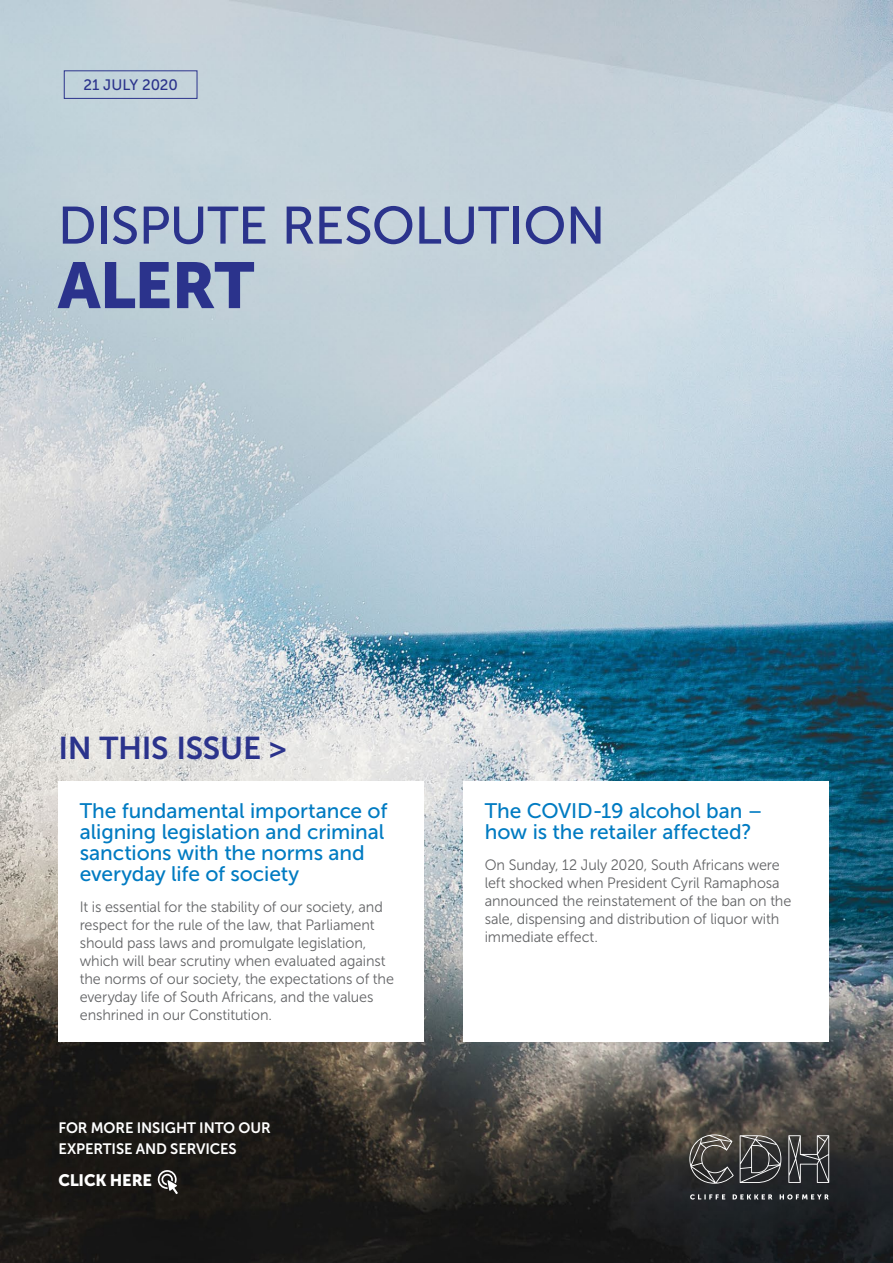
<style>
.page{position:relative;width:893px;height:1263px;background:#fff}
.page>*{position:absolute;margin:0;border:0;box-sizing:border-box;transform-origin:0 0}
.t1{font:64.5px "Museo Sans 900";letter-spacing:-.02em;color:#2b338c}
.t2{font:52.5px "Museo Sans 500";letter-spacing:-.01em;color:#2b338c}
.t3{font:31.5px "Museo Sans 700";letter-spacing:-.01em;color:#2b338c}
.t4{font:21px/21px "Museo Sans 500";letter-spacing:-.005em;color:#007bc2}
.t5{font:16.5px "Museo Sans 900";letter-spacing:-.02em;color:#fff}
.t6{font:15.15px "Museo Sans 500";letter-spacing:-.01em;color:#2b338c}
.t7{font:15px/18px "Museo Sans 300";letter-spacing:-.01em;color:#636466;scale:.96 1}
.t8{font:15px/21px "Museo Sans 700";letter-spacing:-.01em;color:#fff}
</style>
<div class="page">
<img style="left:0;top:0;width:893px;height:1263px">
<div style="left:59px;top:781px;width:365px;height:260px;background:#fff"></div>
<svg style="left:158px;top:1170px;width:20px;height:24px"></svg>
<svg style="left:690px;top:1194px;width:139px;height:5px"></svg>
<svg style="left:689px;top:1134px;width:45px;height:50px;background:#565450"></svg>
<svg style="left:740px;top:1135px;width:41px;height:48px;background:#515152"></svg>
<svg style="left:788px;top:1135px;width:41px;height:48px;background:#525354"></svg>
<div style="left:64px;top:70px;width:133px;height:29px;border:1px solid #2b338c"></div>
<div style="left:463px;top:781px;width:366px;height:260px;background:#fff"></div>
<p class="t6" style="left:83px;top:77px;width:96px">21 JULY 2020</p>
<h2 class="t2" style="left:58px;top:197px;width:549px">DISPUTE RESOLUTION</h2>
<h1 class="t1" style="left:58px;top:249px;width:198px">ALERT</h1>
<h3 class="t3" style="left:59px;top:731px;width:229px">IN THIS ISSUE &gt;</h3>
<h3 class="t4" style="left:80px;top:800px;width:309px">The fundamental importance of aligning legislation and criminal sanctions with the norms and everyday life of society</h3>
<p class="t7" style="left:80px;top:898px;width:329px">It is essential for the stability of our society, and respect for the rule of the law, that Parliament should pass laws and promulgate legislation, which will bear scrutiny when evaluated against the norms of our society, the expectations of the everyday life of South Africans, and the values enshrined in our Constitution.</p>
<p class="t8" style="left:59px;top:1117px;width:214px">FOR MORE INSIGHT INTO OUR<br>EXPERTISE AND SERVICES</p>
<p class="t5" style="left:59px;top:1171px;width:95px">CLICK HERE</p>
<h3 class="t4" style="left:485px;top:800px;width:279px">The COVID-19 alcohol ban – how is the retailer affected?</h3>
<p class="t7" style="left:485px;top:856px;width:321px">On Sunday, 12 July 2020, South Africans were left shocked when President Cyril Ramaphosa announced the reinstatement of the ban on the sale, dispensing and distribution of liquor with immediate effect.</p>
</div>
